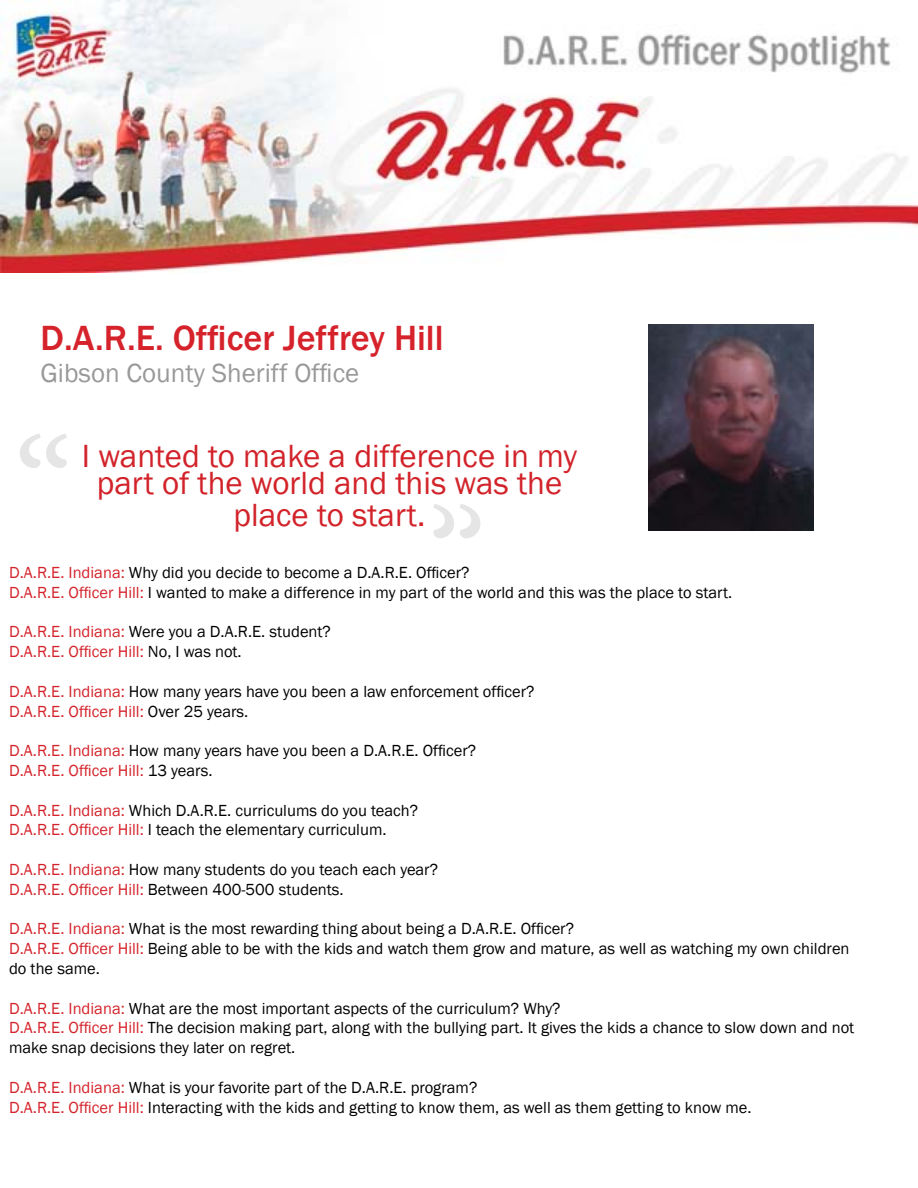
<style>
.page{position:relative;width:918px;height:1188px;background:#fff}
.page>*{position:absolute;margin:0;border:0;box-sizing:border-box;transform-origin:0 0}
.t1{font:150px "Minion Pro";color:#989898}
.t2{font:500 36px "Franklin Gothic";color:#d6222b}
.t3{font:33px/27px "Franklin Gothic";color:#d2232a;text-align:center}
.t4{font:27px "Franklin Gothic";color:#999}
.t5{font:16.5px/19.8px "Franklin Gothic";color:#000}
.t6{font:16.5px/19.8px "Franklin Gothic";color:#d4232b}
.s1{color:#d4232b}
.s2{color:#000}
</style>
<div class="page">
<img style="left:0;top:0;width:918px;height:272px">
<img style="left:648px;top:324px;width:166px;height:207px">
<h2 class="t2" style="left:40px;top:316px;width:405px">D.A.R.E. Officer Jeffrey Hill</h2>
<h3 class="t4" style="left:40px;top:357px;width:320px">Gibson County Sheriff Office</h3>
<h1 class="t1" style="left:14px;top:393px;width:61px">“</h1>
<h3 class="t3" style="left:82px;top:443px;width:497px">I wanted to make a difference in my part of the world and this was the</h3>
<h3 class="t3" style="left:234px;top:503px;width:193px">place to start.</h3>
<p class="t5" style="left:9px;top:563px;width:725px"><span class="s1">D.A.R.E. Indiana:</span> Why did you decide to become a D.A.R.E. Officer?<br><span class="s1">D.A.R.E. Officer Hill:</span> I wanted to make a difference in my part of the world and this was the place to start.</p>
<p class="t6" style="left:9px;top:622px;width:323px">D.A.R.E. Indiana: <span class="s2">Were you a D.A.R.E. student?<br></span>D.A.R.E. Officer Hill: <span class="s2">No, I was not.</span></p>
<p class="t5" style="left:9px;top:682px;width:527px"><span class="s1">D.A.R.E. Indiana:</span> How many years have you been a law enforcement officer?<br><span class="s1">D.A.R.E. Officer Hill:</span> Over 25 years.</p>
<p class="t5" style="left:9px;top:741px;width:469px"><span class="s1">D.A.R.E. Indiana:</span> How many years have you been a D.A.R.E. Officer?<br><span class="s1">D.A.R.E. Officer Hill:</span> 13 years.</p>
<p class="t5" style="left:9px;top:801px;width:411px"><span class="s1">D.A.R.E. Indiana:</span> Which D.A.R.E. curriculums do you teach?<br><span class="s1">D.A.R.E. Officer Hill:</span> I teach the elementary curriculum.</p>
<p class="t5" style="left:9px;top:860px;width:431px"><span class="s1">D.A.R.E. Indiana:</span> How many students do you teach each year?<br><span class="s1">D.A.R.E. Officer Hill:</span> Between 400-500 students.</p>
<p class="t5" style="left:9px;top:919px;width:842px"><span class="s1">D.A.R.E. Indiana:</span> What is the most rewarding thing about being a D.A.R.E. Officer?<br><span class="s1">D.A.R.E. Officer Hill:</span> Being able to be with the kids and watch them grow and mature, as well as watching my own children do the same.</p>
<p class="t5" style="left:9px;top:999px;width:847px"><span class="s1">D.A.R.E. Indiana:</span> What are the most important aspects of the curriculum? Why?<br><span class="s1">D.A.R.E. Officer Hill:</span> The decision making part, along with the bullying part. It gives the kids a chance to slow down and not make snap decisions they later on regret.</p>
<p class="t5" style="left:9px;top:1078px;width:744px"><span class="s1">D.A.R.E. Indiana:</span> What is your favorite part of the D.A.R.E. program?<br><span class="s1">D.A.R.E. Officer Hill:</span> Interacting with the kids and getting to know them, as well as them getting to know me.</p>
</div>
